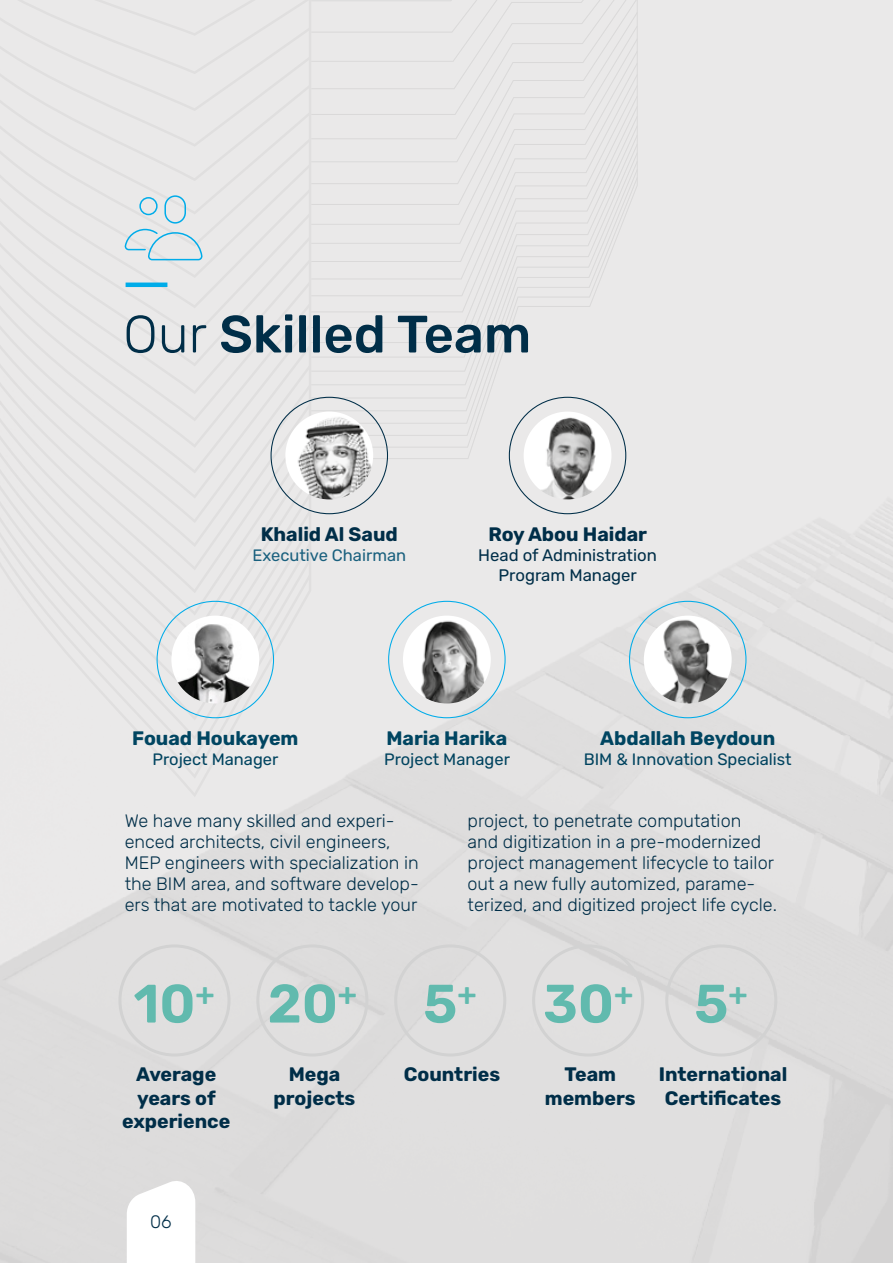
<style>
.page{position:relative;width:893px;height:1263px;background:#fff}
.page>*{position:absolute;margin:0;border:0;box-sizing:border-box;transform-origin:0 0}
.t1{font:600 54px "Rubik";color:#61baae}
.t2{font:500 52.5px "Rubik";color:#002e48}
.t3{font:700 19.5px/23.4px "Rubik";color:#002e48;text-align:center}
.t4{font:700 19.5px "Rubik";color:#004561}
.t5{font:300 18px/21px "Rubik";color:#002e48}
.t6{font:16.65px/20.1px "Rubik";color:#002e48;text-align:center}
.t7{font:16.5px "Rubik";color:#00435f}
.t8{font:16.5px "Rubik";color:#19607e}
.s1{font-weight:300}
</style>
<div class="page">
<img style="left:0;top:0;width:893px;height:1263px">
<svg style="left:0;top:115px;width:311px;height:682px;background:#e7e7e7"></svg>
<div style="left:0;top:0;width:311px;height:115px;background:#eae9e9"></div>
<svg style="left:311px;top:0;width:327px;height:12px;background:#e8e7e7"></svg>
<div style="left:311px;top:12px;width:327px;height:14px;background:#eae9e9"></div>
<div style="left:311px;top:26px;width:327px;height:13px;background:#eae9e9"></div>
<div style="left:311px;top:39px;width:327px;height:12px;background:#eae9e9"></div>
<svg style="left:311px;top:51px;width:327px;height:12px;background:#e8e7e7"></svg>
<div style="left:311px;top:63px;width:327px;height:11px;background:#eae9e9"></div>
<div style="left:311px;top:74px;width:327px;height:11px;background:#eae9e9"></div>
<svg style="left:311px;top:85px;width:327px;height:11px;background:#e8e7e7"></svg>
<div style="left:311px;top:96px;width:327px;height:10px;background:#eae9e9"></div>
<svg style="left:311px;top:106px;width:327px;height:10px;background:#e8e7e7"></svg>
<div style="left:311px;top:116px;width:327px;height:9px;background:#eae9e9"></div>
<svg style="left:311px;top:125px;width:327px;height:10px;background:#e8e7e7"></svg>
<svg style="left:311px;top:135px;width:327px;height:9px;background:#e8e7e7"></svg>
<svg style="left:311px;top:144px;width:327px;height:8px;background:#e8e7e7"></svg>
<svg style="left:311px;top:152px;width:327px;height:9px;background:#e8e7e7"></svg>
<svg style="left:311px;top:161px;width:327px;height:8px;background:#e8e7e7"></svg>
<svg style="left:311px;top:169px;width:327px;height:8px;background:#e8e7e7"></svg>
<svg style="left:311px;top:177px;width:327px;height:271px;background:#e7e7e7"></svg>
<svg style="left:127px;top:1177px;width:68px;height:86px"></svg>
<hr style="left:126px;top:283px;width:41px;height:4px;background:#00ace9">
<svg style="left:125px;top:195px;width:77px;height:66px;background:#d2e2e8"></svg>
<img style="left:285px;top:412px;width:88px;height:87px;border-radius:44px">
<img style="left:171px;top:616px;width:88px;height:87px;border-radius:44px">
<img style="left:644px;top:616px;width:88px;height:87px;border-radius:44px">
<img style="left:403px;top:616px;width:88px;height:87px;border-radius:44px">
<img style="left:524px;top:412px;width:87px;height:87px;border-radius:44px">
<div style="left:118px;top:944px;width:112px;height:112px;border:3px solid #d2d2d2;border-radius:50%"></div>
<div style="left:394px;top:944px;width:112px;height:112px;border:3px solid #d2d2d2;border-radius:50%"></div>
<div style="left:665px;top:944px;width:112px;height:112px;border:3px solid #d2d2d2;border-radius:50%"></div>
<div style="left:256px;top:944px;width:112px;height:112px;border:3px solid #d2d2d2;border-radius:50%"></div>
<div style="left:532px;top:944px;width:112px;height:112px;border:3px solid #d2d2d2;border-radius:50%"></div>
<h2 class="t2" style="left:123px;top:305px;width:410px"><span class="s1">Our</span> Skilled Team</h2>
<p class="t3" style="left:261px;top:523px;width:139px">Khalid Al Saud</p>
<p class="t8" style="left:252px;top:546px;width:155px">Executive Chairman</p>
<p class="t3" style="left:488px;top:523px;width:160px">Roy Abou Haidar</p>
<p class="t6" style="left:478px;top:546px;width:180px">Head of Administration<br>Program Manager</p>
<p class="t4" style="left:132px;top:728px;width:168px">Fouad Houkayem</p>
<p class="t7" style="left:153px;top:750px;width:127px">Project Manager</p>
<p class="t4" style="left:386px;top:728px;width:122px">Maria Harika</p>
<p class="t7" style="left:384px;top:750px;width:127px">Project Manager</p>
<p class="t4" style="left:600px;top:728px;width:177px">Abdallah Beydoun</p>
<p class="t7" style="left:584px;top:750px;width:210px">BIM &amp; Innovation Specialist</p>
<p class="t5" style="left:125px;top:811px;width:296px">We have many skilled and experi&shy;enced architects, civil engineers, MEP engineers with specialization in the BIM area, and software develop&shy;ers that are motivated to tackle your</p>
<p class="t5" style="left:468px;top:811px;width:311px">project, to penetrate computation<br>and digitization in a pre-modernized project management lifecycle to tailor out a new fully automized, parame&shy;terized, and digitized project life cycle.</p>
<h1 class="t1" style="left:268px;top:974px;width:91px">20<sup>+</sup></h1>
<h1 class="t1" style="left:543px;top:974px;width:92px">30<sup>+</sup></h1>
<h1 class="t1" style="left:133px;top:974px;width:83px">10<sup>+</sup></h1>
<h1 class="t1" style="left:423px;top:974px;width:55px">5<sup>+</sup></h1>
<h1 class="t1" style="left:694px;top:974px;width:55px">5<sup>+</sup></h1>
<p class="t3" style="left:122px;top:1063px;width:110px">Average years of experience</p>
<p class="t3" style="left:404px;top:1063px;width:98px">Countries</p>
<p class="t3" style="left:659px;top:1063px;width:130px">International<br>Certificates</p>
<p class="t3" style="left:274px;top:1063px;width:83px">Mega projects</p>
<p class="t3" style="left:545px;top:1063px;width:92px">Team members</p>
<p class="t5" style="left:150px;top:1212px;width:23px">60 6</p>
</div>
